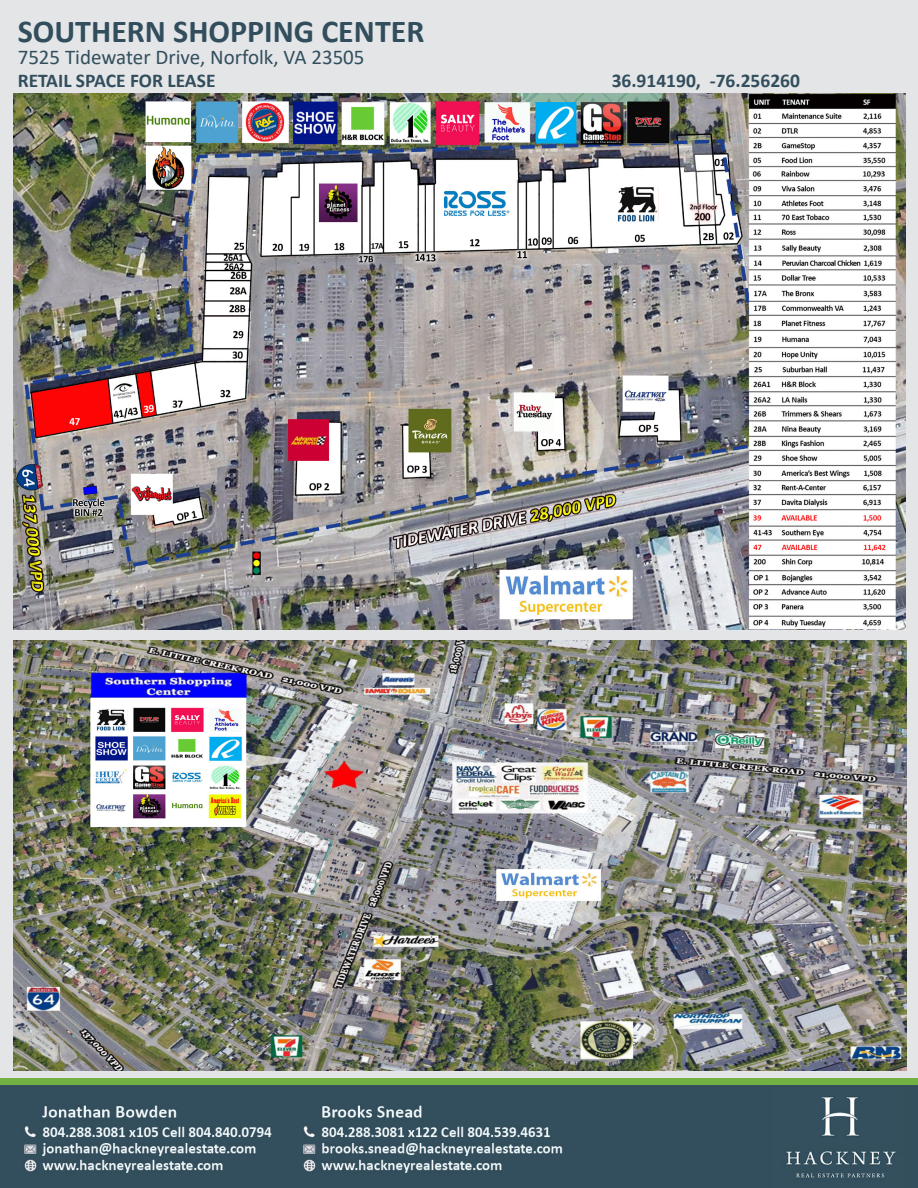
<style>
.page{position:relative;width:918px;height:1188px;background:#fff}
.page>*{position:absolute;margin:0;border:0;box-sizing:border-box;transform-origin:0 0}
.t1{font:700 31.95px "Calibri";color:#324e5d}
.t2{font:21px "Calibri";color:#324e5d}
.t3{font:700 19.5px "Calibri";color:#324e5d}
</style>
<div class="page">
<div style="left:0;top:0;width:918px;height:1078px;background:#e4e5e7"></div>
<img style="left:0;top:1078px;width:918px;height:110px">
<img style="left:14px;top:94px;width:892px;height:536px">
<img style="left:14px;top:641px;width:892px;height:430px">
<p class="t1" style="left:18px;top:8px;width:408px">SOUTHERN SHOPPING CENTER</p>
<p class="t2" style="left:18px;top:43px;width:348px">7525 Tidewater Drive, Norfolk, VA 23505</p>
<p class="t3" style="left:18px;top:66px;width:199px">RETAIL SPACE FOR LEASE</p>
<p class="t3" style="left:612px;top:66px;width:190px">36.914190, -76.256260</p>
</div>
